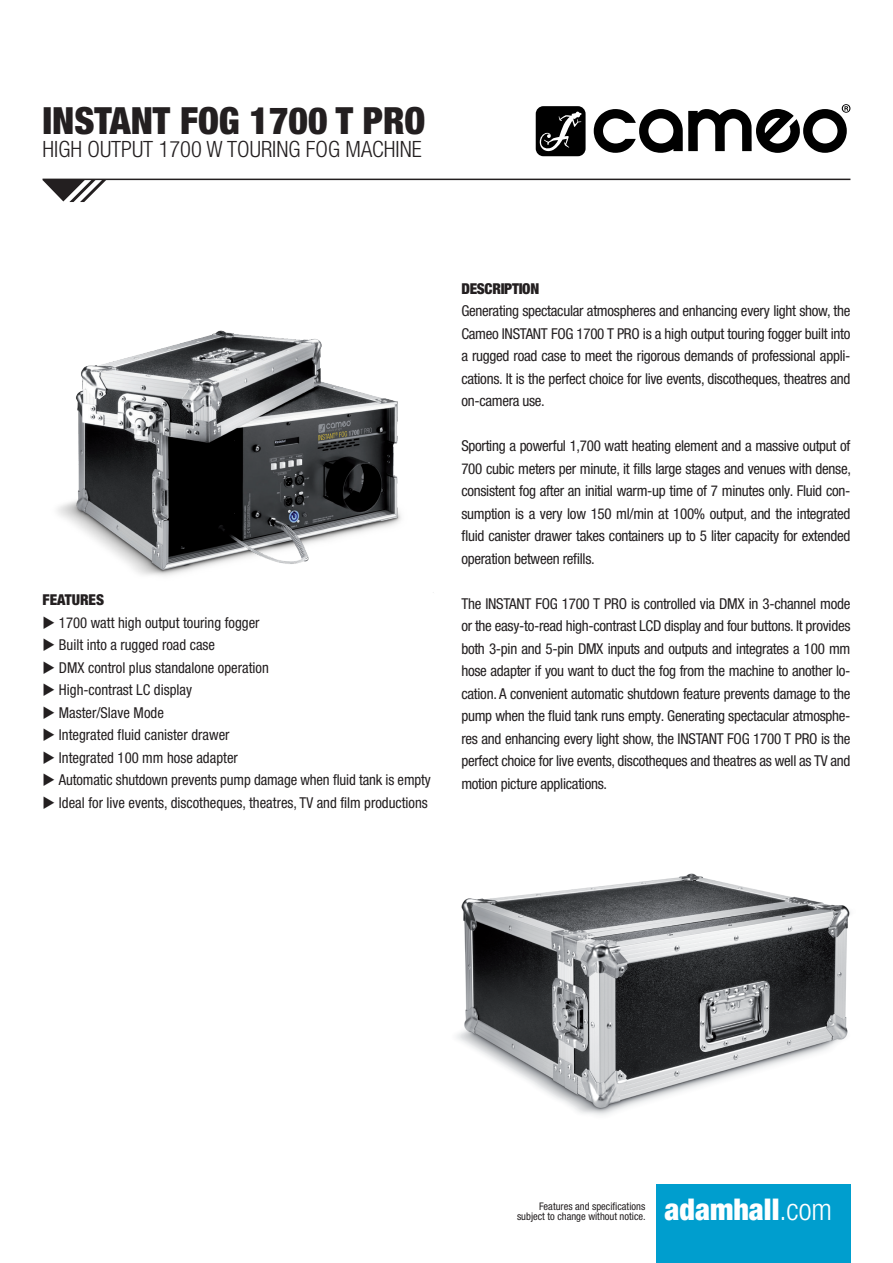
<style>
.page{position:relative;width:893px;height:1263px;background:#fff}
.page>*{position:absolute;margin:0;border:0;box-sizing:border-box;transform-origin:0 0}
.t1{font:900 condensed 37.5px "Helvetica Neue LT Pro";color:#231f20}
.t2{font:900 condensed 30px "Helvetica Neue LT Pro";color:#fff}
.t3{font:300 condensed 22.5px "Helvetica Neue LT Pro";color:#231f20}
.t4{font:condensed 15px/22.5px "Helvetica Neue LT Pro";color:#231f20;text-align:justify}
.t5{font:900 condensed 15px "Helvetica Neue LT Pro";letter-spacing:-.02em;color:#231f20}
.t6{font:900 condensed 15px "Helvetica Neue LT Pro";color:#231f20}
.t7{font:condensed 10.5px/10.5px "Helvetica Neue LT Pro";color:#231f20;text-align:right}
.s1{font-weight:300}
</style>
<div class="page">
<div style="left:656px;top:1184px;width:194px;height:79px;background:#009ece"></div>
<hr style="left:43px;top:179px;width:807px;height:1px;background:#231f20">
<svg style="left:43px;top:180px;width:63px;height:22px"></svg>
<svg style="left:536px;top:106px;width:50px;height:50px;background:#2c2c2c"></svg>
<svg style="left:594px;top:104px;width:256px;height:49px"></svg>
<img style="left:57px;top:330px;width:377px;height:263px">
<img style="left:456px;top:873px;width:395px;height:242px">
<h1 class="t1" style="left:43px;top:98px;width:384px">INSTANT FOG 1700 T PRO</h1>
<h3 class="t3" style="left:43px;top:136px;width:381px">HIGH OUTPUT 1700 W TOURING FOG MACHINE</h3>
<p class="t6" style="left:43px;top:591px;width:63px">FEATURES</p>
<p class="t4" style="left:43px;top:611px;width:219px">◆ 1700 watt high output touring fogger</p>
<p class="t4" style="left:43px;top:633px;width:174px">◆ Built into a rugged road case</p>
<p class="t4" style="left:43px;top:656px;width:228px">◆ DMX control plus standalone operation</p>
<p class="t4" style="left:43px;top:678px;width:151px">◆ High-contrast LC display</p>
<p class="t4" style="left:43px;top:701px;width:123px">◆ Master/Slave Mode</p>
<p class="t4" style="left:43px;top:723px;width:189px">◆ Integrated fluid canister drawer</p>
<p class="t4" style="left:43px;top:746px;width:197px">◆ Integrated 100 mm hose adapter</p>
<p class="t4" style="left:43px;top:768px;width:390px">◆ Automatic shutdown prevents pump damage when fluid tank is empty</p>
<p class="t4" style="left:43px;top:791px;width:387px">◆ Ideal for live events, discotheques, theatres, TV and film productions</p>
<p class="t5" style="left:461px;top:279px;width:79px">DESCRIPTION</p>
<p class="t4" style="left:461px;top:299px;width:391px">Generating spectacular atmospheres and enhancing every light show, the Cameo INSTANT FOG 1700 T PRO is a high output touring fogger built into a rugged road case to meet the rigorous demands of professional appli&shy;cations. It is the perfect choice for live events, discotheques, theatres and on-camera use.</p>
<p class="t4" style="left:461px;top:434px;width:391px">Sporting a powerful 1,700 watt heating element and a massive output of 700 cubic meters per minute, it fills large stages and venues with dense, consistent fog after an initial warm-up time of 7 minutes only. Fluid con&shy;sumption is a very low 150 ml/min at 100% output, and the integrated fluid canister drawer takes containers up to 5 liter capacity for extended operation between refills.</p>
<p class="t4" style="left:461px;top:592px;width:391px">The INSTANT FOG 1700 T PRO is controlled via DMX in 3-channel mode or the easy-to-read high-contrast LCD display and four buttons. It provides both 3-pin and 5-pin DMX inputs and outputs and integrates a 100 mm hose adapter if you want to duct the fog from the machine to another lo&shy;cation. A convenient automatic shutdown feature prevents damage to the pump when the fluid tank runs empty. Generating spectacular atmosphe&shy;res and enhancing every light show, the INSTANT FOG 1700 T PRO is the perfect choice for live events, discotheques and theatres as well as TV and motion picture applications.</p>
<p class="t7" style="left:517px;top:1201px;width:130px">Features and specifications subject to change without notice.</p>
<h2 class="t2" style="left:664px;top:1192px;width:169px">adamhall<span class="s1">.com</span></h2>
</div>
